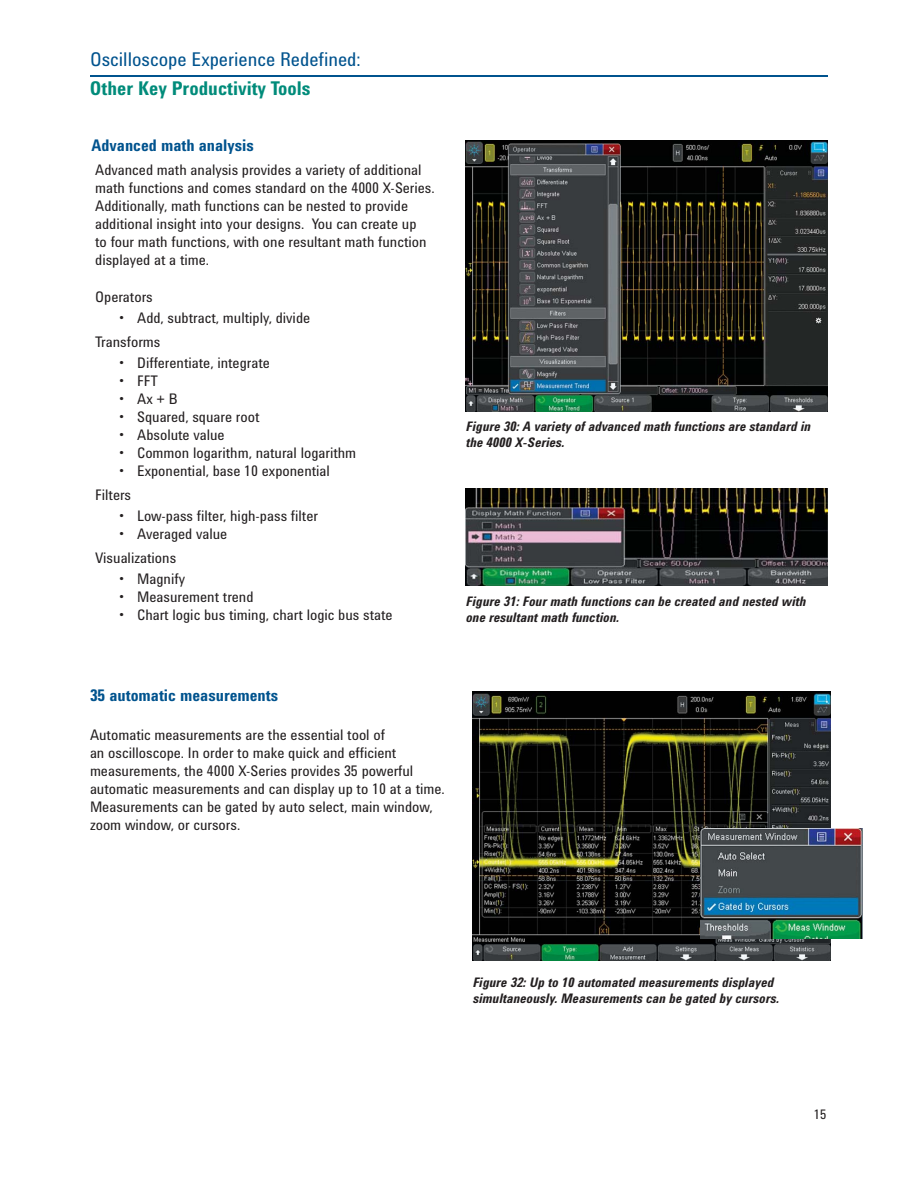
<style>
.page{position:relative;width:918px;height:1188px;background:#fff}
.page>*{position:absolute;margin:0;border:0;box-sizing:border-box;transform-origin:0 0}
.t1{font:19.5px "Agilent Condensed CFF";color:#00538e}
.t2{font:700 19.5px "Agilent Condensed CFF";color:#008b7a}
.t3{font:700 16.5px "Agilent Condensed CFF";color:#00538e}
.t4{font:15px/18px "Agilent Condensed CFF";color:#231f20}
.t5{font:italic 700 13.5px/16.5px "Agilent Condensed CFF";color:#231f20}
.t6{font:13.5px "Agilent Condensed CFF";color:#231f20}
</style>
<div class="page">
<img style="left:465px;top:489px;width:363px;height:97px">
<img style="left:465px;top:140px;width:363px;height:272px">
<img style="left:472px;top:692px;width:359px;height:269px">
<img style="left:700px;top:828px;width:162px;height:111px">
<hr style="left:90px;top:76px;width:738px;height:1px;background:#00538e">
<h1 class="t1" style="left:90px;top:52px;width:272px">Oscilloscope Experience Redefined:</h1>
<h1 class="t2" style="left:90px;top:81px;width:222px">Other Key Productivity Tools</h1>
<p class="t3" style="left:92px;top:139px;width:164px">Advanced math analysis</p>
<p class="t4" style="left:95px;top:162px;width:341px">Advanced math analysis provides a variety of additional math functions and comes standard on the 4000 X-Series.<br>Additionally, math functions can be nested to provide additional insight into your designs. You can create up<br>to four math functions, with one resultant math function displayed at a time.</p>
<p class="t4" style="left:95px;top:290px;width:59px">Operators</p>
<p class="t4" style="left:95px;top:308px;width:217px;line-height:24px;text-indent:24px">• Add, subtract, multiply, divide<br>Transforms</p>
<p class="t4" style="left:119px;top:356px;width:152px">• Differentiate, integrate</p>
<p class="t4" style="left:119px;top:374px;width:40px">• FFT</p>
<p class="t4" style="left:119px;top:392px;width:60px">• Ax + B</p>
<p class="t4" style="left:119px;top:410px;width:142px">• Squared, square root</p>
<p class="t4" style="left:119px;top:428px;width:107px">• Absolute value</p>
<p class="t4" style="left:119px;top:446px;width:239px">• Common logarithm, natural logarithm</p>
<p class="t4" style="left:95px;top:461px;width:236px;line-height:24px;text-indent:24px">• Exponential, base 10 exponential<br>Filters</p>
<p class="t4" style="left:119px;top:509px;width:200px">• Low-pass filter, high-pass filter</p>
<p class="t4" style="left:95px;top:524px;width:134px;line-height:24px;text-indent:24px">• Averaged value<br>Visualizations</p>
<p class="t4" style="left:119px;top:572px;width:67px">• Magnify</p>
<p class="t4" style="left:119px;top:590px;width:136px">• Measurement trend</p>
<p class="t4" style="left:119px;top:608px;width:275px">• Chart logic bus timing, chart logic bus state</p>
<p class="t5" style="left:465px;top:419px;width:346px">Figure 30: A variety of advanced math functions are standard in the 4000 X-Series.</p>
<p class="t5" style="left:465px;top:595px;width:342px">Figure 31: Four math functions can be created and nested with one resultant math function.</p>
<p class="t3" style="left:90px;top:689px;width:190px">35 automatic measurements</p>
<p class="t4" style="left:90px;top:728px;width:356px">Automatic measurements are the essential tool of<br>an oscilloscope. In order to make quick and efficient measurements, the 4000 X-Series provides 35 powerful automatic measurements and can display up to 10 at a time.<br>Measurements can be gated by auto select, main window, zoom window, or cursors.</p>
<p class="t5" style="left:472px;top:975px;width:308px">Figure 32: Up to 10 automated measurements displayed simultaneously. Measurements can be gated by cursors.</p>
<p class="t6" style="left:814px;top:1109px;width:14px">15</p>
</div>
